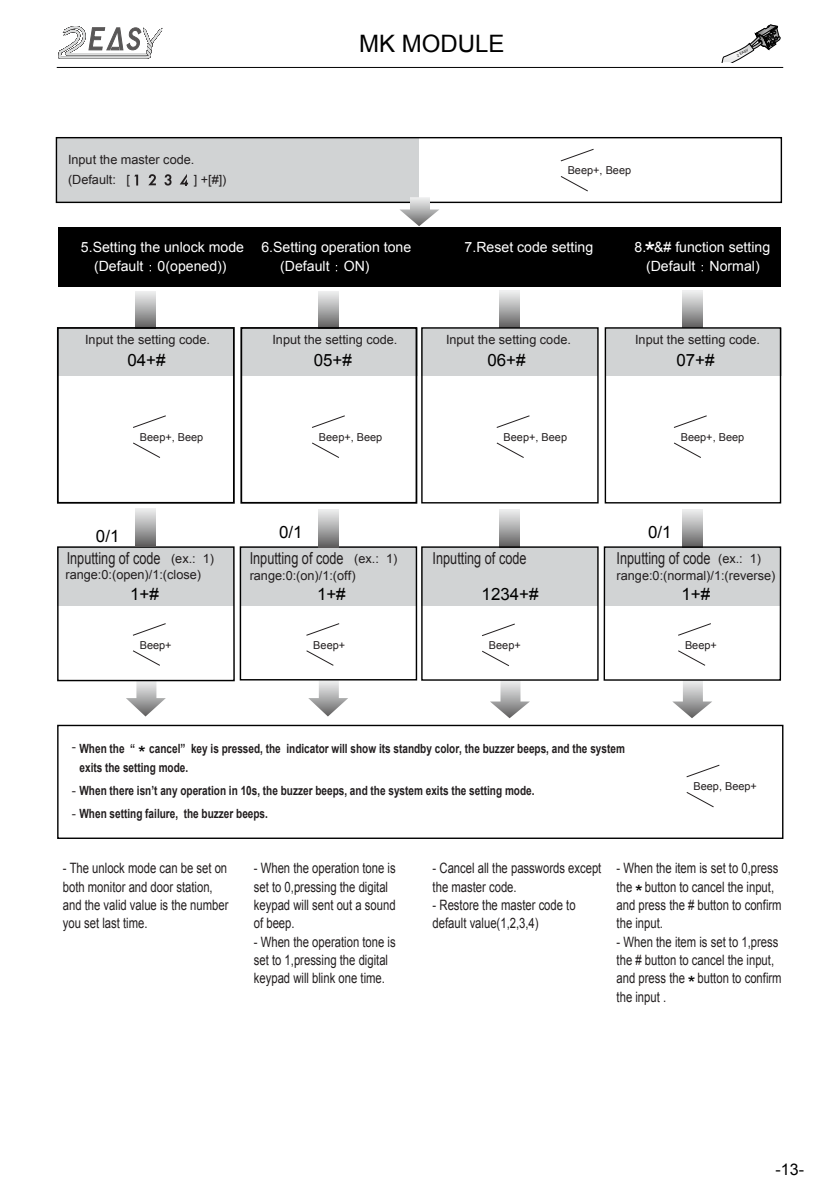
<style>
.page{position:relative;width:840px;height:1191px;background:#fff}
.page>*{position:absolute;margin:0;border:0;box-sizing:border-box;transform-origin:0 0}
.t1{font:28.2px "Arial";color:#fff}
.t2{font:24px "Arial";color:#000}
.t3{font:19.8px "Arial";color:#000}
.t4{font:17px "Arial";color:#000}
.t5{font:16.4px "Arial";color:#221e1f;scale:.77 1}
.t6{font:16px "Arial";color:#000}
.t7{font:14.2px/18.4px "Arial";color:#221e1f;scale:.79 1}
.t8{font:14px "Arial";color:#fff}
.t9{font:700 12.6px/19px "Arial";color:#221e1f;scale:.79 1}
.t10{font:12.6px/19.8px "Arial";color:#221e1f}
.t11{font:11px "Arial";color:#221e1f}
.t12{font:3.6px "Arial";color:#000}
.s1{font-weight:400}
</style>
<div class="page">
<hr style="left:57px;top:67px;width:725px;height:1px;background:#000">
<svg style="left:721px;top:25px;width:58px;height:37px"></svg>
<svg style="left:58px;top:26px;width:105px;height:33px"></svg>
<div style="left:56px;top:138px;width:363px;height:64px;background:#d1d3d4"></div>
<div style="left:59px;top:227px;width:721px;height:60px;background:#000"></div>
<div style="left:56px;top:137px;width:725px;height:66px;border:1px solid #000"></div>
<svg style="left:148px;top:174px;width:8px;height:11px"></svg>
<svg style="left:164px;top:174px;width:7px;height:11px"></svg>
<svg style="left:179px;top:174px;width:9px;height:12px"></svg>
<svg style="left:134px;top:175px;width:4px;height:10px"></svg>
<svg style="left:126px;top:681px;width:40px;height:35px"></svg>
<svg style="left:308px;top:680px;width:40px;height:36px"></svg>
<svg style="left:612px;top:201px;width:34px;height:3px"></svg>
<svg style="left:133px;top:442px;width:27px;height:16px"></svg>
<svg style="left:133px;top:415px;width:33px;height:13px"></svg>
<svg style="left:312px;top:442px;width:27px;height:16px"></svg>
<svg style="left:312px;top:415px;width:33px;height:13px"></svg>
<svg style="left:496px;top:442px;width:28px;height:16px"></svg>
<svg style="left:496px;top:415px;width:34px;height:13px"></svg>
<svg style="left:674px;top:442px;width:27px;height:16px"></svg>
<svg style="left:673px;top:415px;width:34px;height:13px"></svg>
<svg style="left:482px;top:650px;width:27px;height:16px"></svg>
<svg style="left:482px;top:623px;width:33px;height:13px"></svg>
<svg style="left:306px;top:650px;width:28px;height:16px"></svg>
<svg style="left:306px;top:623px;width:34px;height:13px"></svg>
<svg style="left:133px;top:650px;width:27px;height:16px"></svg>
<svg style="left:133px;top:623px;width:33px;height:13px"></svg>
<svg style="left:678px;top:623px;width:33px;height:13px"></svg>
<div style="left:421px;top:328px;width:176px;height:47px;background:#d1d3d4"></div>
<div style="left:421px;top:547px;width:176px;height:58px;background:#d1d3d4"></div>
<div style="left:604px;top:547px;width:176px;height:58px;background:#d1d3d4"></div>
<div style="left:605px;top:328px;width:176px;height:47px;background:#d1d3d4"></div>
<svg style="left:499px;top:291px;width:20px;height:36px"></svg>
<div style="left:499px;top:509px;width:20px;height:38px;background:linear-gradient(to bottom,#f3f4f5,#656565)"></div>
<svg style="left:489px;top:680px;width:40px;height:38px"></svg>
<svg style="left:682px;top:291px;width:20px;height:36px"></svg>
<svg style="left:672px;top:650px;width:53px;height:68px"></svg>
<div style="left:682px;top:509px;width:20px;height:38px;background:linear-gradient(to bottom,#f3f4f5,#656565)"></div>
<div style="left:604px;top:327px;width:176px;height:176px;border:1px solid #000"></div>
<div style="left:421px;top:327px;width:177px;height:176px;border:1px solid #000"></div>
<div style="left:421px;top:546px;width:177px;height:134px;border:1px solid #000"></div>
<div style="left:603px;top:546px;width:177px;height:134px;border:1px solid #000"></div>
<svg style="left:399px;top:197px;width:40px;height:29px"></svg>
<div style="left:240px;top:547px;width:176px;height:58px;background:#d1d3d4"></div>
<div style="left:241px;top:328px;width:176px;height:47px;background:#d1d3d4"></div>
<svg style="left:318px;top:291px;width:20px;height:36px"></svg>
<div style="left:240px;top:327px;width:177px;height:177px;border:2px solid #000"></div>
<div style="left:239px;top:546px;width:178px;height:134px;border:1px solid #000"></div>
<div style="left:58px;top:547px;width:176px;height:58px;background:#d1d3d4"></div>
<div style="left:58px;top:328px;width:176px;height:47px;background:#d1d3d4"></div>
<svg style="left:136px;top:291px;width:20px;height:36px"></svg>
<div style="left:57px;top:327px;width:177px;height:177px;border:2px solid #000"></div>
<div style="left:57px;top:546px;width:178px;height:135px;border:1px solid #000"></div>
<div style="left:318px;top:509px;width:20px;height:38px;background:linear-gradient(to bottom,#f3f4f5,#656565)"></div>
<div style="left:136px;top:508px;width:20px;height:38px;background:linear-gradient(to bottom,#f3f4f5,#666565)"></div>
<svg style="left:560px;top:176px;width:28px;height:16px"></svg>
<svg style="left:560px;top:148px;width:34px;height:14px"></svg>
<div style="left:57px;top:724px;width:726px;height:115px;border:1px solid #000"></div>
<svg style="left:686px;top:792px;width:28px;height:16px"></svg>
<svg style="left:686px;top:764px;width:34px;height:14px"></svg>
<h2 class="t2" style="left:359px;top:28px;width:147px">MK MODULE</h2>
<p class="t12" style="left:735px;top:54px;width:14px;rotate:-29deg">2 EASY</p>
<p class="t10" style="left:68px;top:150px;width:128px">Input the master code. (Default: [</p>
<p class="t10" style="left:193px;top:169px;width:34px">] +[#])</p>
<p class="t11" style="left:567px;top:163px;width:65px">Beep+, Beep</p>
<p class="t8" style="left:81px;top:238px;width:164px">5.Setting the unlock mode</p>
<p class="t8" style="left:261px;top:238px;width:151px">6.Setting operation tone</p>
<p class="t8" style="left:464px;top:238px;width:130px">7.Reset code setting</p>
<p class="t8" style="left:634px;top:238px;width:137px">8. &amp;# function setting</p>
<h1 class="t1" style="left:644px;top:234px;width:12px">*</h1>
<p class="t8" style="left:94px;top:257px;width:134px">(Default 0(opened))</p>
<p class="t8" style="left:280px;top:257px;width:91px">(Default ON)</p>
<p class="t8" style="left:645px;top:257px;width:115px">(Default Normal)</p>
<p class="t10" style="left:85px;top:329px;width:126px">Input the setting code.</p>
<p class="t10" style="left:272px;top:329px;width:126px">Input the setting code.</p>
<p class="t4" style="left:127px;top:349px;width:40px">04+#</p>
<p class="t4" style="left:313px;top:349px;width:40px">05+#</p>
<p class="t10" style="left:446px;top:329px;width:126px">Input the setting code.</p>
<p class="t4" style="left:487px;top:349px;width:40px">06+#</p>
<p class="t10" style="left:634px;top:329px;width:126px">Input the setting code.</p>
<p class="t4" style="left:676px;top:349px;width:40px">07+#</p>
<p class="t11" style="left:140px;top:430px;width:65px">Beep+, Beep</p>
<p class="t11" style="left:319px;top:430px;width:65px">Beep+, Beep</p>
<p class="t11" style="left:503px;top:430px;width:65px">Beep+, Beep</p>
<p class="t11" style="left:680px;top:430px;width:65px">Beep+, Beep</p>
<p class="t4" style="left:96px;top:524px;width:25px">0/1</p>
<p class="t4" style="left:279px;top:521px;width:25px">0/1</p>
<p class="t4" style="left:647px;top:521px;width:25px">0/1</p>
<p class="t5" style="left:67px;top:547px;width:123px">Inputting of code</p>
<p class="t10" style="left:171px;top:549px;width:45px">(ex.: 1)</p>
<p class="t5" style="left:249px;top:547px;width:123px">Inputting of code</p>
<p class="t5" style="left:432px;top:547px;width:123px">Inputting of code</p>
<p class="t5" style="left:616px;top:547px;width:123px">Inputting of code</p>
<p class="t10" style="left:249px;top:565px;width:107px">range:0:(on)/1:(off)</p>
<p class="t10" style="left:354px;top:549px;width:45px">(ex.: 1)</p>
<p class="t10" style="left:717px;top:549px;width:45px">(ex.: 1)</p>
<p class="t10" style="left:65px;top:565px;width:137px">range:0:(open)/1:(close)</p>
<p class="t4" style="left:130px;top:583px;width:30px">1+#</p>
<p class="t10" style="left:616px;top:565px;width:160px">range:0:(normal)/1:(reverse)</p>
<p class="t4" style="left:317px;top:583px;width:30px">1+#</p>
<p class="t4" style="left:481px;top:583px;width:58px">1234+#</p>
<p class="t4" style="left:681px;top:583px;width:30px">1+#</p>
<p class="t11" style="left:140px;top:637px;width:33px">Beep+</p>
<p class="t11" style="left:313px;top:637px;width:33px">Beep+</p>
<p class="t11" style="left:488px;top:638px;width:33px">Beep+</p>
<p class="t11" style="left:684px;top:637px;width:33px">Beep+</p>
<p class="t9" style="left:79px;top:739px;width:691px;text-indent:-8px"><sup>-</sup> When the “ cancel” key is pressed, the indicator will show its standby color, the buzzer beeps, and the system exits the setting mode.</p>
<p class="t9" style="left:72px;top:781px;width:587px"><span class="s1">-</span> When there isn’t any operation in 10s, the buzzer beeps, and the system exits the setting mode.</p>
<p class="t11" style="left:693px;top:779px;width:65px">Beep, Beep+</p>
<h3 class="t3" style="left:138px;top:740px;width:9px">*</h3>
<p class="t9" style="left:72px;top:804px;width:250px"><span class="s1">-</span> When setting failure, the buzzer beeps.</p>
<p class="t7" style="left:63px;top:859px;width:211px">- The unlock mode can be set on both monitor and door station, and the valid value is the number you set last time.</p>
<p class="t7" style="left:254px;top:859px;width:181px">- When the operation tone is set to 0,pressing the digital keypad will sent out a sound of beep.</p>
<p class="t7" style="left:254px;top:932px;width:181px">- When the operation tone is set to 1,pressing the digital keypad will blink one time.</p>
<p class="t7" style="left:432px;top:859px;width:215px">- Cancel all the passwords except the master code.</p>
<p class="t7" style="left:432px;top:896px;width:182px">- Restore the master code to default value(1,2,3,4)</p>
<p class="t7" style="left:616px;top:859px;width:210px">- When the item is set to 0,press the button to cancel the input, and press the # button to confirm the input.</p>
<p class="t7" style="left:616px;top:932px;width:210px">- When the item is set to 1,press the # button to cancel the input, and press the button to confirm the input .</p>
<h3 class="t3" style="left:634px;top:879px;width:9px">*</h3>
<h3 class="t3" style="left:687px;top:970px;width:9px">*</h3>
<p class="t6" style="left:775px;top:1159px;width:30px">-13-</p>
</div>
